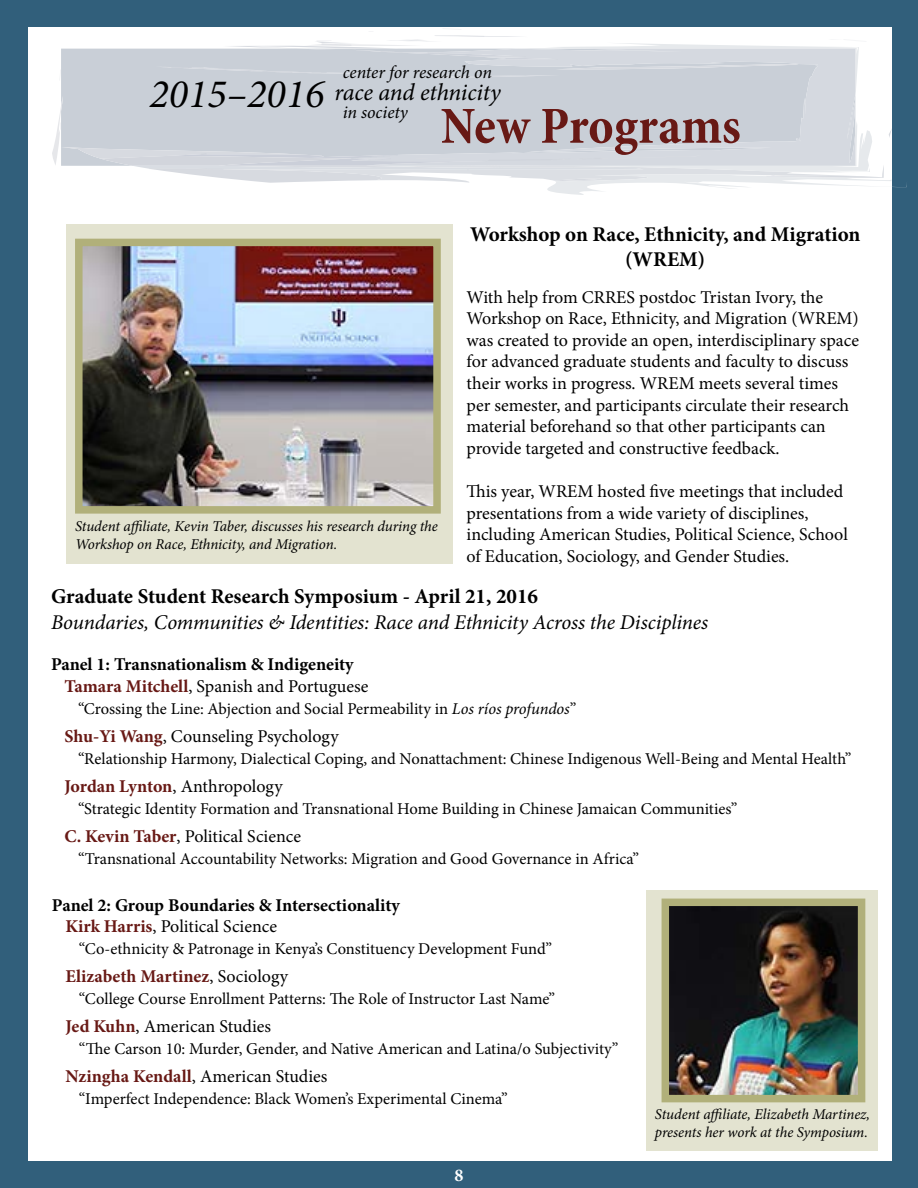
<style>
.page{position:relative;width:918px;height:1188px;background:#315f7b}
.page>*{position:absolute;margin:0;border:0;box-sizing:border-box;transform-origin:0 0}
.t1{font:700 condensed 52.5px "Minion Pro";letter-spacing:-.005em;color:#681915}
.t2{font:italic 40.5px "Minion Pro";color:#000}
.t3{font:italic 24px "Minion Pro";letter-spacing:-.005em;color:#000}
.t4{font:700 21px/25.2px "Minion Pro";color:#000;text-align:center}
.t5{font:italic 21px "Minion Pro";letter-spacing:-.01em;color:#000}
.t6{font:18px/21.6px "Minion Pro";color:#000}
.t7{font:700 18px/21.6px "Minion Pro";letter-spacing:-.005em;color:#000}
.t8{font:italic 18px "Minion Pro";letter-spacing:-.01em;color:#000}
.t9{font:700 18px "Minion Pro";color:#681915}
.t10{font:700 18px "Minion Pro";color:#fff}
.t11{font:16.5px "Minion Pro";color:#000}
.t12{font:italic 15px/18px "Minion Pro";letter-spacing:-.01em;color:#000}
.s1{color:#681915}
.s2{font-weight:400}
.s3{font-style:italic}
.s4{font-weight:700;color:#681915}
.s5{font-weight:400;color:#000}
</style>
<div class="page">
<div style="left:28px;top:27px;width:864px;height:1134px;background:#fff"></div>
<div style="left:61px;top:49px;width:290px;height:47px;background:#c9cfd7"></div>
<svg style="left:351px;top:49px;width:504px;height:47px;background:#cbd1d8"></svg>
<svg style="left:155px;top:35px;width:644px;height:43px"></svg>
<svg style="left:52px;top:96px;width:855px;height:99px"></svg>
<div style="left:66px;top:224px;width:386px;height:340px;background:#e3e3d0"></div>
<img style="left:84px;top:248px;width:348px;height:257px">
<div style="left:75px;top:239px;width:366px;height:275px;border:8px solid #b1b07a"></div>
<div style="left:646px;top:890px;width:231px;height:260px;background:#e3e3d0"></div>
<img style="left:671px;top:908px;width:185px;height:185px">
<div style="left:662px;top:899px;width:203px;height:203px;border:8px solid #b1b07a"></div>
<h2 class="t2" style="left:150px;top:66px;width:176px">2015–2016</h2>
<p class="t8" style="left:343px;top:60px;width:151px">center for research on</p>
<h3 class="t3" style="left:334px;top:76px;width:168px">race and ethnicity</h3>
<p class="t8" style="left:343px;top:100px;width:67px">in society</p>
<h1 class="t1" style="left:441px;top:90px;width:302px">New Programs</h1>
<p class="t4" style="left:470px;top:221px;width:392px">Workshop on Race, Ethnicity, and Migration (WREM)</p>
<p class="t6" style="left:467px;top:286px;width:394px">With help from CRRES postdoc Tristan Ivory, the Workshop on Race, Ethnicity, and Migration (WREM) was created to provide an open, interdisciplinary space for advanced graduate students and faculty to discuss their works in progress. WREM meets several times per semester, and participants circulate their research material beforehand so that other participants can provide targeted and constructive feedback.</p>
<p class="t6" style="left:467px;top:481px;width:383px">This year, WREM hosted five meetings that included presentations from a wide variety of disciplines, including American Studies, Political Science, School of Education, Sociology, and Gender Studies.</p>
<p class="t12" style="left:75px;top:518px;width:364px">Student affiliate, Kevin Taber, discusses his research during the<br>Workshop on Race, Ethnicity, and Migration.</p>
<p class="t4" style="left:51px;top:584px;width:489px">Graduate Student Research Symposium - April 21, 2016</p>
<p class="t5" style="left:51px;top:608px;width:659px">Boundaries, Communities &amp; Identities: Race and Ethnicity Across the Disciplines</p>
<p class="t7" style="left:64px;top:654px;width:305px;text-indent:-14px">Panel 1: Transnationalism &amp; Indigeneity<br><span class="s1">Tamara Mitchell</span><span class="s2">, Spanish and Portuguese</span></p>
<p class="t11" style="left:78px;top:697px;width:500px">“Crossing the Line: Abjection and Social Permeability in <span class="s3">Los ríos profundos</span>”</p>
<p class="t6" style="left:64px;top:726px;width:276px"><span class="s4">Shu-Yi Wang</span>, Counseling Psychology</p>
<p class="t11" style="left:78px;top:747px;width:775px">“Relationship Harmony, Dialectical Coping, and Nonattachment: Chinese Indigenous Well-Being and Mental Health”</p>
<p class="t6" style="left:64px;top:776px;width:220px"><span class="s4">Jordan Lynton</span>, Anthropology</p>
<p class="t11" style="left:78px;top:797px;width:661px">“Strategic Identity Formation and Transnational Home Building in Chinese Jamaican Communities”</p>
<p class="t6" style="left:64px;top:825px;width:238px"><span class="s4">C. Kevin Taber</span>, Political Science</p>
<p class="t11" style="left:78px;top:847px;width:563px">“Transnational Accountability Networks: Migration and Good Governance in Africa”</p>
<p class="t7" style="left:65px;top:894px;width:336px;text-indent:-14px">Panel 2: Group Boundaries &amp; Intersectionality<br><span class="s1">Kirk Harris</span><span class="s2">, Political Science</span></p>
<p class="t11" style="left:79px;top:938px;width:474px">“Co-ethnicity &amp; Patronage in Kenya’s Constituency Development Fund”</p>
<p class="t9" style="left:65px;top:964px;width:224px">Elizabeth Martinez<span class="s5">, Sociology</span></p>
<p class="t11" style="left:79px;top:988px;width:478px">“College Course Enrollment Patterns: The Role of Instructor Last Name”</p>
<p class="t6" style="left:65px;top:1016px;width:207px"><span class="s4">Jed Kuhn</span>, American Studies</p>
<p class="t11" style="left:79px;top:1038px;width:541px">“The Carson 10: Murder, Gender, and Native American and Latina/o Subjectivity”</p>
<p class="t6" style="left:65px;top:1066px;width:264px"><span class="s4">Nzingha Kendall</span>, American Studies</p>
<p class="t11" style="left:79px;top:1088px;width:430px">“Imperfect Independence: Black Women’s Experimental Cinema”</p>
<p class="t10" style="left:454px;top:1163px;width:10px">8</p>
<p class="t12" style="left:655px;top:1105px;width:217px">Student affiliate, Elizabeth Martinez, presents her work at the Symposium.</p>
</div>
